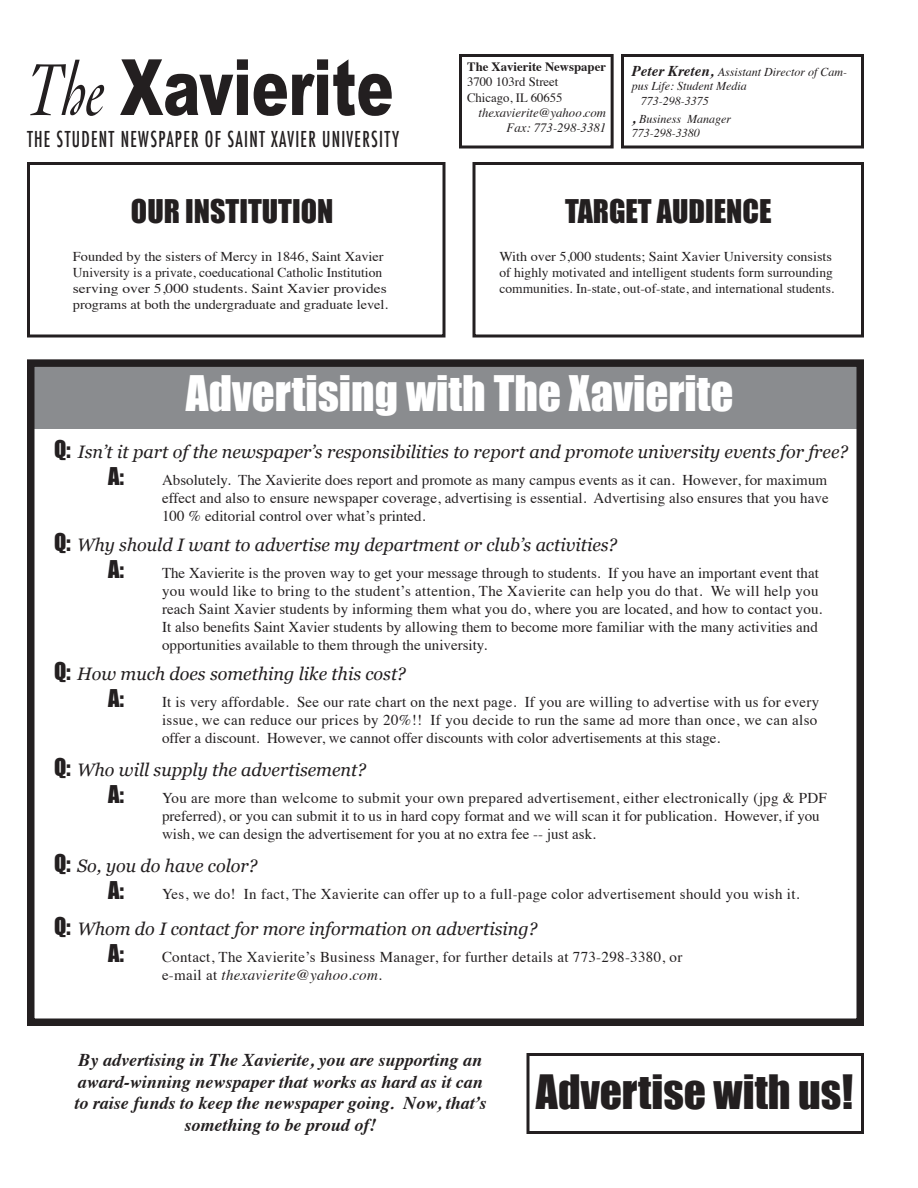
<style>
.page{position:relative;width:918px;height:1188px;background:#fff}
.page>*{position:absolute;margin:0;border:0;box-sizing:border-box;transform-origin:0 0}
.t1{font:900 77.7px "Arial";color:#231f20;scale:.71 1}
.t2{font:45px "Impact";color:#fff}
.t3{font:43.5px "Impact";color:#231f20}
.t4{font:30px "Impact";color:#231f20}
.t5{font:22.5px "Impact";color:#231f20}
.t6{font:500 condensed 21.45px "Futura";letter-spacing:.07em;color:#231f20;scale:.84 1}
.t7{font:italic 18px "Georgia";color:#231f20}
.t8{font:italic 700 18px/21.6px "Times";color:#231f20;text-align:center}
.t9{font:15px/18px "Times";letter-spacing:.005em;color:#231f20}
.t10{font:15px "Times";letter-spacing:.025em;color:#231f20}
.t11{font:italic 15px "Times";letter-spacing:.02em;color:#231f20}
.t12{font:13.5px/16.2px "Times";color:#231f20}
.t13{font:13.5px "Times";color:#231f20;scale:1.06 1}
.t14{font:13.5px "Times";color:#231f20;scale:1.05 1}
.t15{font:13.5px "Times";color:#231f20;scale:1.15 1}
.t16{font:italic 12.75px "Times";color:#231f20}
.t17{font:12.75px "Times";color:#231f20}
.t18{font:700 12.75px "Times";color:#231f20}
.t19{font:italic 12px/14.4px "Times";color:#231f20}
.s1{font-family:"Cochin";font-weight:400;font-style:italic}
.s2{font-weight:700;font-size:15px}
.s3{font-family:"Impact";font-style:normal;font-size:22.5px}
.s4{font-style:normal}
</style>
<div class="page">
<div style="left:31px;top:363px;width:833px;height:66px;background:#8a8c8f"></div>
<div style="left:27px;top:359px;width:837px;height:667px;border:8px solid #231f20"></div>
<div style="left:27px;top:162px;width:419px;height:176px;border:3px solid #231f20"></div>
<div style="left:472px;top:162px;width:392px;height:176px;border:3px solid #231f20"></div>
<div style="left:621px;top:54px;width:243px;height:94px;border:3px solid #231f20"></div>
<div style="left:459px;top:54px;width:155px;height:94px;border:3px solid #231f20"></div>
<div style="left:526px;top:1053px;width:338px;height:81px;border:3px solid #231f20"></div>
<p class="t1" style="left:27px;top:31px;width:518px"><span class="s1">The</span> Xavierite</p>
<p class="t6" style="left:27px;top:125px;width:445px">THE STUDENT NEWSPAPER OF SAINT XAVIER UNIVERSITY</p>
<p class="t4" style="left:131px;top:188px;width:204px">OUR INSTITUTION</p>
<p class="t13" style="left:73px;top:244px;width:295px">Founded by the sisters of Mercy in 1846, Saint Xavier</p>
<p class="t12" style="left:73px;top:263px;width:311px">University is a private, coeducational Catholic Institution</p>
<p class="t15" style="left:73px;top:276px;width:274px">serving over 5,000 students. Saint Xavier provides</p>
<p class="t13" style="left:73px;top:292px;width:299px">programs at both the undergraduate and graduate level.</p>
<p class="t18" style="left:467px;top:54px;width:140px">The Xavierite Newspaper</p>
<p class="t17" style="left:467px;top:70px;width:93px">3700 103rd Street</p>
<p class="t17" style="left:467px;top:85px;width:97px">Chicago, IL 60655</p>
<p class="t16" style="left:479px;top:101px;width:129px">thexavierite@yahoo.com</p>
<p class="t16" style="left:507px;top:117px;width:101px">Fax: 773-298-3381</p>
<p class="t19" style="left:632px;top:64px;width:217px"><span class="s2">Peter Kreten,</span> Assistant Director of Cam&shy;pus Life: Student Media</p>
<p class="t19" style="left:641px;top:93px;width:69px">773-298-3375</p>
<p class="t19" style="left:632px;top:111px;width:101px"><span class="s2">,</span> Business Manager</p>
<p class="t19" style="left:632px;top:125px;width:69px">773-298-3380</p>
<p class="t4" style="left:565px;top:188px;width:208px">TARGET AUDIENCE</p>
<p class="t14" style="left:500px;top:244px;width:318px">With over 5,000 students; Saint Xavier University consists</p>
<p class="t12" style="left:500px;top:263px;width:336px">of highly motivated and intelligent students form surrounding communities. In-state, out-of-state, and international students.</p>
<p class="t2" style="left:186px;top:359px;width:549px">Advertising with The Xavierite</p>
<p class="t7" style="left:54px;top:440px;width:796px"><span class="s3">Q:</span> Isn’t it part of the newspaper’s responsibilities to report and promote university events for free?</p>
<p class="t5" style="left:108px;top:459px;width:17px">A:</p>
<p class="t9" style="left:162px;top:470px;width:668px;text-align:justify">Absolutely. The Xavierite does report and promote as many campus events as it can. However, for maximum effect and also to ensure newspaper coverage, advertising is essential. Advertising also ensures that you have 100 % editorial control over what’s printed.</p>
<p class="t7" style="left:54px;top:533px;width:565px"><span class="s3">Q:</span> Why should I want to advertise my department or club’s activities?</p>
<p class="t5" style="left:108px;top:552px;width:17px">A:</p>
<p class="t9" style="left:162px;top:563px;width:658px">The Xavierite is the proven way to get your message through to students. If you have an important event that you would like to bring to the student’s attention, The Xavierite can help you do that. We will help you</p>
<p class="t9" style="left:162px;top:599px;width:662px">reach Saint Xavier students by informing them what you do, where you are located, and how to contact you.</p>
<p class="t9" style="left:162px;top:617px;width:657px">It also benefits Saint Xavier students by allowing them to become more familiar with the many activities and</p>
<p class="t9" style="left:162px;top:635px;width:327px">opportunities available to them through the university.</p>
<p class="t7" style="left:54px;top:662px;width:353px"><span class="s3">Q:</span> How much does something like this cost?</p>
<p class="t5" style="left:108px;top:681px;width:17px">A:</p>
<p class="t9" style="left:162px;top:692px;width:659px">It is very affordable. See our rate chart on the next page. If you are willing to advertise with us for every</p>
<p class="t10" style="left:162px;top:706px;width:657px">issue, we can reduce our prices by 20%!! If you decide to run the same ad more than once, we can also</p>
<p class="t9" style="left:162px;top:728px;width:560px">offer a discount. However, we cannot offer discounts with color advertisements at this stage.</p>
<p class="t7" style="left:54px;top:758px;width:314px"><span class="s3">Q:</span> Who will supply the advertisement?</p>
<p class="t5" style="left:108px;top:777px;width:17px">A:</p>
<p class="t9" style="left:162px;top:788px;width:666px">You are more than welcome to submit your own prepared advertisement, either electronically (jpg &amp; PDF preferred), or you can submit it to us in hard copy format and we will scan it for publication. However, if you wish, we can design the advertisement for you at no extra fee -- just ask.</p>
<p class="t7" style="left:54px;top:854px;width:205px"><span class="s3">Q:</span> So, you do have color?</p>
<p class="t5" style="left:108px;top:873px;width:17px">A:</p>
<p class="t9" style="left:162px;top:884px;width:639px">Yes, we do! In fact, The Xavierite can offer up to a full-page color advertisement should you wish it.</p>
<p class="t7" style="left:54px;top:917px;width:485px"><span class="s3">Q:</span> Whom do I contact for more information on advertising?</p>
<p class="t5" style="left:108px;top:936px;width:17px">A:</p>
<p class="t9" style="left:162px;top:947px;width:522px">Contact, The Xavierite’s Business Manager, for further details at 773-298-3380, or</p>
<p class="t11" style="left:162px;top:962px;width:221px"><span class="s4">e-mail at</span> thexavierite@yahoo.com<span class="s4">.</span></p>
<p class="t8" style="left:74px;top:1048px;width:414px">By advertising in The Xavierite, you are supporting an award-winning newspaper that works as hard as it can to raise funds to keep the newspaper going. Now, that’s something to be proud of!</p>
<p class="t3" style="left:536px;top:1058px;width:319px">Advertise with us!</p>
</div>
